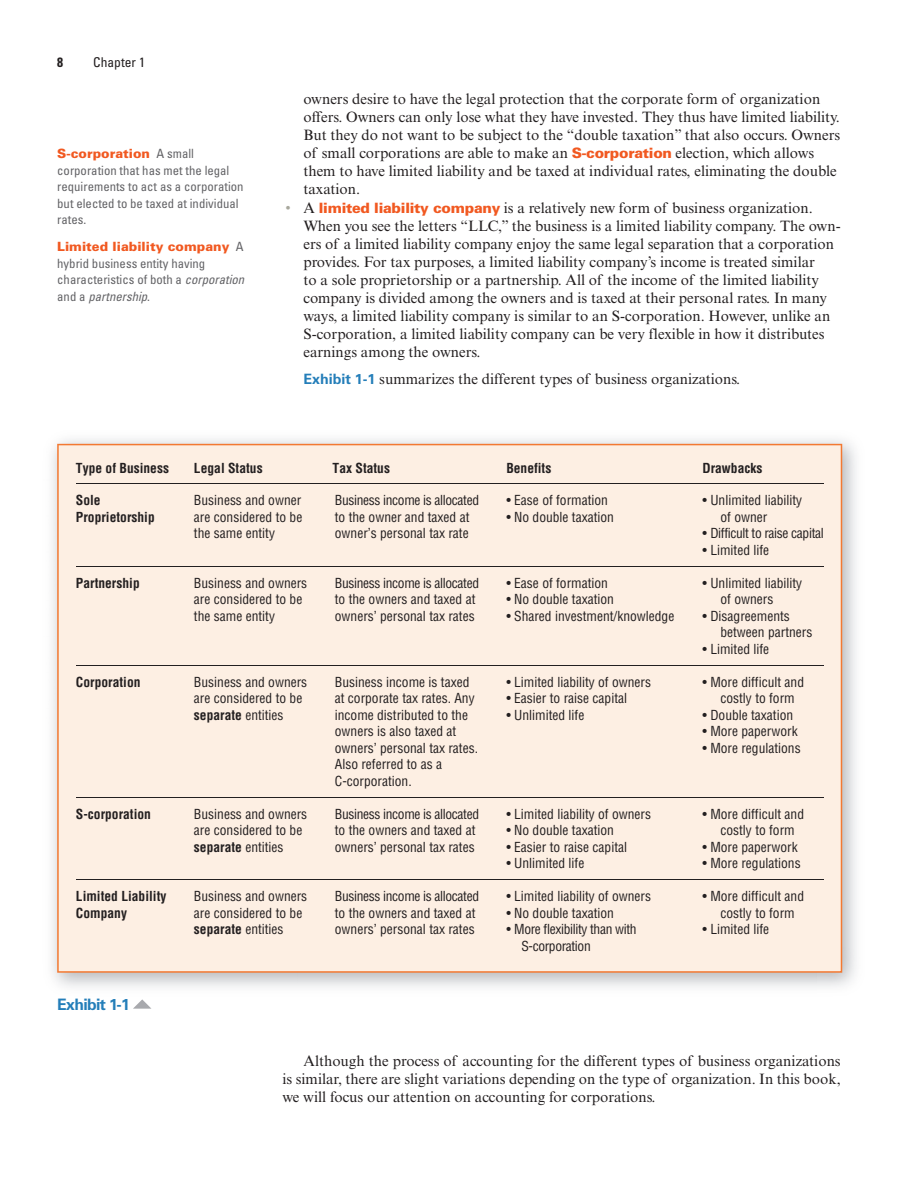
<style>
.page{position:relative;width:897px;height:1201px;background:#fff}
.page>*{position:absolute;margin:0;border:0;box-sizing:border-box;transform-origin:0 0}
.t1{font:700 15.75px "Univers LT Std";letter-spacing:-.04em;color:#247eb9}
.t2{font:15px/18px "Times New Roman MT Std";color:#231f20}
.t3{font:condensed 13.5px/16.5px "Helvetica";color:#231f20}
.t4{font:700 condensed 13.5px/16.5px "Helvetica";color:#231f20}
.t5{font:condensed 13.5px/16.5px "Helvetica";letter-spacing:-.025em;color:#231f20}
.t6{font:condensed 13.5px "Univers LT Std";color:#231f20}
.t7{font:700 condensed 13.5px "Univers LT Std";color:#231f20}
.t8{font:condensed 12.75px/16.5px "Univers LT Std";color:#636366}
.s1{font-weight:900;font-stretch:normal;color:#f15921}
.s2{font-style:italic}
.s3{font-family:"Univers LT Std";font-weight:900;font-size:14.25px;color:#f15921}
.s4{color:#a8a89d}
.s5{font-family:"Univers LT Std";font-weight:700;font-size:14.25px;color:#247eb9}
.s6{font-weight:700}
</style>
<div class="page">
<img style="left:52px;top:439px;width:804px;height:548px">
<div style="left:57px;top:444px;width:785px;height:529px;background:#fdefe3"></div>
<hr style="left:76px;top:566px;width:747px;height:1px;background:#231f20">
<hr style="left:76px;top:483px;width:747px;height:1px;background:#231f20">
<hr style="left:76px;top:665px;width:747px;height:1px;background:#231f20">
<hr style="left:76px;top:797px;width:747px;height:1px;background:#231f20">
<hr style="left:76px;top:879px;width:747px;height:1px;background:#231f20">
<svg style="left:133px;top:999px;width:18px;height:10px"></svg>
<p class="t7" style="left:57px;top:54px;width:7px">8</p>
<p class="t6" style="left:93px;top:54px;width:53px">Chapter 1</p>
<p class="t8" style="left:57px;top:145px;width:188px"><span class="s1">S-corporation</span> A small corporation that has met the legal requirements to act as a corporation but elected to be taxed at individual rates.</p>
<p class="t8" style="left:57px;top:238px;width:188px"><span class="s1">Limited liability company</span> A hybrid business entity having characteristics of both a <span class="s2">corporation </span>and a <span class="s2">partnership</span>.</p>
<p class="t2" style="left:303px;top:90px;width:538px">owners desire to have the legal protection that the corporate form of organization offers. Owners can only lose what they have invested. They thus have limited liability.<br>But they do not want to be subject to the “double taxation” that also occurs. Owners of small corporations are able to make an <span class="s3">S-corporation</span> election, which allows them to have limited liability and be taxed at individual rates, eliminating the double taxation.</p>
<p class="t2" style="left:303px;top:199px;width:538px;text-indent:-18px"><span class="s4">•</span> A <span class="s3">limited liability company</span> is a relatively new form of business organization.<br>When you see the letters “LLC,” the business is a limited liability company. The own&shy;ers of a limited liability company enjoy the same legal separation that a corporation provides. For tax purposes, a limited liability company’s income is treated similar<br>to a sole proprietorship or a partnership. All of the income of the limited liability company is divided among the owners and is taxed at their personal rates. In many ways, a limited liability company is similar to an S-corporation. However, unlike an S-corporation, a limited liability company can be very flexible in how it distributes earnings among the owners.</p>
<p class="t2" style="left:303px;top:370px;width:438px"><span class="s5">Exhibit 1-1</span> summarizes the different types of business organizations.</p>
<p class="t4" style="left:76px;top:459px;width:94px">Type of Business</p>
<p class="t4" style="left:194px;top:459px;width:70px">Legal Status</p>
<p class="t4" style="left:332px;top:459px;width:59px">Tax Status</p>
<p class="t4" style="left:506px;top:459px;width:47px">Benefits</p>
<p class="t4" style="left:702px;top:459px;width:61px">Drawbacks</p>
<p class="t3" style="left:194px;top:492px;width:110px;text-align:justify">Business and owner are considered to be the same entity</p>
<p class="t3" style="left:194px;top:575px;width:115px">Business and owners are considered to be the same entity</p>
<p class="t4" style="left:76px;top:492px;width:80px">Sole<br>Proprietorship</p>
<p class="t3" style="left:506px;top:492px;width:103px">• Ease of formation</p>
<p class="t3" style="left:506px;top:509px;width:109px">• No double taxation</p>
<p class="t3" style="left:720px;top:492px;width:83px;text-indent:-18px">• Unlimited liability of owner</p>
<p class="t5" style="left:702px;top:525px;width:123px">• Difficult to raise capital</p>
<p class="t3" style="left:702px;top:542px;width:68px">• Limited life</p>
<p class="t3" style="left:720px;top:575px;width:83px;text-indent:-18px">• Unlimited liability of owners</p>
<p class="t3" style="left:720px;top:608px;width:93px;text-indent:-18px">• Disagreements between partners</p>
<p class="t3" style="left:702px;top:641px;width:68px">• Limited life</p>
<p class="t3" style="left:720px;top:674px;width:85px;text-indent:-18px">• More difficult and costly to form</p>
<p class="t3" style="left:702px;top:707px;width:92px">• Double taxation</p>
<p class="t3" style="left:702px;top:723px;width:97px">• More paperwork</p>
<p class="t3" style="left:702px;top:740px;width:100px">• More regulations</p>
<p class="t3" style="left:335px;top:492px;width:146px">Business income is allocated to the owner and taxed at owner’s personal tax rate</p>
<p class="t3" style="left:335px;top:575px;width:146px">Business income is allocated to the owners and taxed at owners’ personal tax rates</p>
<p class="t4" style="left:76px;top:574px;width:65px">Partnership</p>
<p class="t3" style="left:506px;top:575px;width:103px">• Ease of formation</p>
<p class="t3" style="left:506px;top:591px;width:109px">• No double taxation</p>
<p class="t3" style="left:506px;top:608px;width:169px">• Shared investment/knowledge</p>
<p class="t4" style="left:76px;top:673px;width:66px">Corporation</p>
<p class="t3" style="left:506px;top:674px;width:146px">• Limited liability of owners</p>
<p class="t3" style="left:506px;top:690px;width:122px">• Easier to raise capital</p>
<p class="t3" style="left:506px;top:707px;width:79px">• Unlimited life</p>
<p class="t3" style="left:335px;top:674px;width:145px">Business income is taxed at corporate tax rates. Any income distributed to the owners is also taxed at owners’ personal tax rates.<br>Also referred to as a<br>C-corporation.</p>
<p class="t3" style="left:335px;top:806px;width:146px">Business income is allocated to the owners and taxed at owners’ personal tax rates</p>
<p class="t3" style="left:335px;top:888px;width:146px">Business income is allocated to the owners and taxed at owners’ personal tax rates</p>
<p class="t3" style="left:194px;top:674px;width:115px">Business and owners are considered to be <span class="s6">separate</span> entities</p>
<p class="t4" style="left:76px;top:805px;width:76px">S-corporation</p>
<p class="t3" style="left:720px;top:806px;width:85px;text-indent:-18px">• More difficult and costly to form</p>
<p class="t3" style="left:702px;top:839px;width:97px">• More paperwork</p>
<p class="t3" style="left:702px;top:855px;width:100px">• More regulations</p>
<p class="t3" style="left:720px;top:888px;width:85px;text-indent:-18px">• More difficult and costly to form</p>
<p class="t3" style="left:702px;top:921px;width:68px">• Limited life</p>
<p class="t3" style="left:506px;top:806px;width:146px">• Limited liability of owners</p>
<p class="t3" style="left:506px;top:822px;width:109px">• No double taxation</p>
<p class="t3" style="left:506px;top:839px;width:122px">• Easier to raise capital</p>
<p class="t3" style="left:506px;top:855px;width:79px">• Unlimited life</p>
<p class="t3" style="left:506px;top:888px;width:146px">• Limited liability of owners</p>
<p class="t3" style="left:506px;top:905px;width:109px">• No double taxation</p>
<p class="t5" style="left:521px;top:921px;width:117px;text-indent:-15px">• More flexibility than with<br>S-corporation</p>
<p class="t3" style="left:194px;top:806px;width:115px">Business and owners are considered to be <span class="s6">separate</span> entities</p>
<p class="t3" style="left:194px;top:888px;width:115px">Business and owners are considered to be <span class="s6">separate</span> entities</p>
<p class="t4" style="left:76px;top:888px;width:92px">Limited Liability<br>Company</p>
<p class="t1" style="left:57px;top:995px;width:74px">Exhibit 1-1</p>
<p class="t2" style="left:282px;top:1052px;width:559px;text-align:justify;text-indent:21px">Although the process of accounting for the different types of business organizations is similar, there are slight variations depending on the type of organization. In this book, we will focus our attention on accounting for corporations.</p>
</div>
